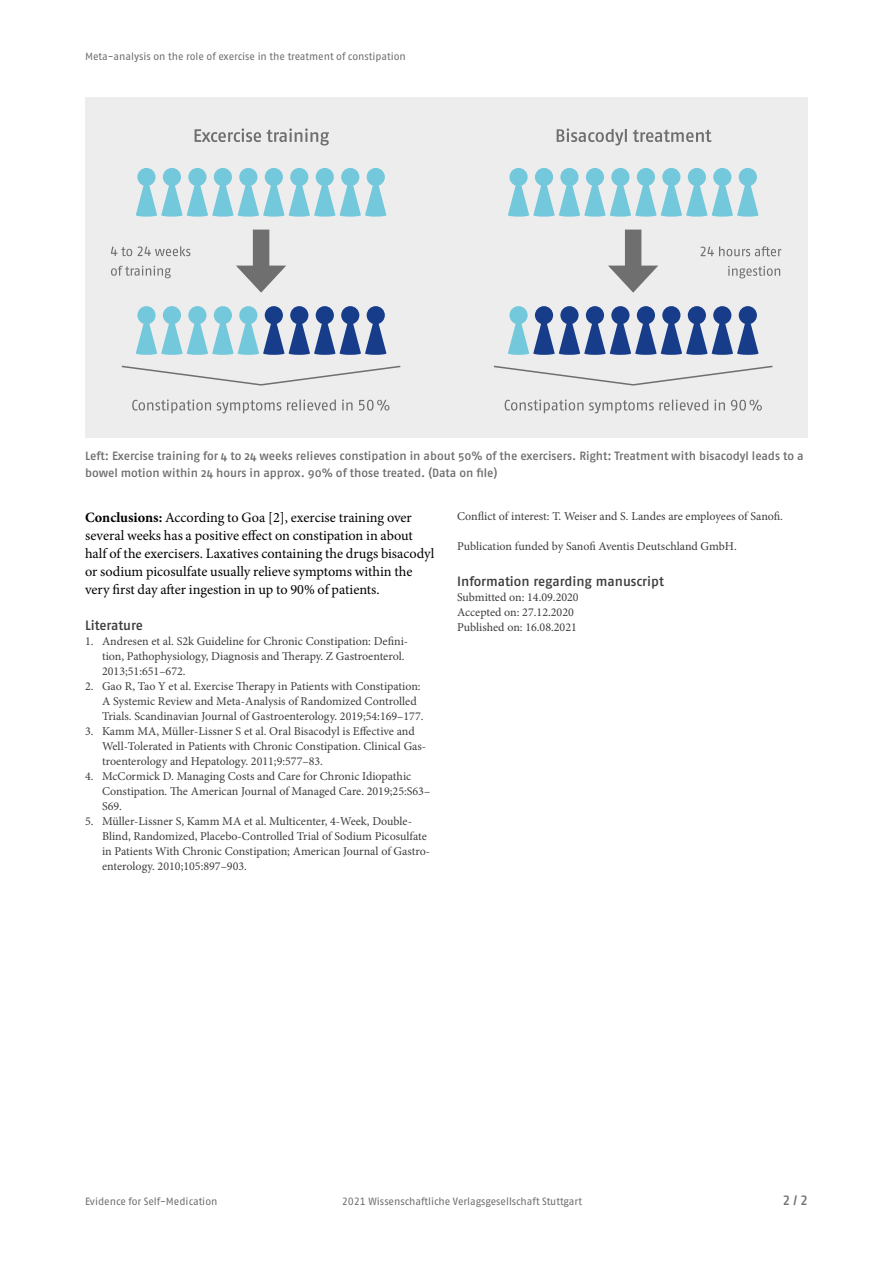
<style>
.page{position:relative;width:893px;height:1263px;background:#fff}
.page>*{position:absolute;margin:0;border:0;box-sizing:border-box;transform-origin:0 0}
.t1{font:14.25px/18px "Minion Pro";color:#000}
.t2{font:500 13.5px "Fago Pro";letter-spacing:-.005em;color:#3c3c3b}
.t3{font:500 13.5px "Fago Pro";color:#706f6f}
.t4{font:12px/15px "Minion Pro";color:#3c3c3b}
.t5{font:500 12px/16.5px "Fago Pro";letter-spacing:-.005em;color:#706f6f}
.t6{font:10.5px "Fago Pro";letter-spacing:-.005em;color:#706f6f}
.s1{font-weight:700}
</style>
<div class="page">
<div style="left:85px;top:98px;width:723px;height:340px;background:#ededee"></div>
<svg style="left:136px;top:168px;width:250px;height:49px"></svg>
<svg style="left:508px;top:168px;width:250px;height:49px"></svg>
<svg style="left:136px;top:306px;width:250px;height:49px"></svg>
<svg style="left:508px;top:306px;width:250px;height:49px"></svg>
<div style="left:253px;top:230px;width:16px;height:46px;background:#706f6f"></div>
<svg style="left:236px;top:266px;width:50px;height:27px"></svg>
<div style="left:625px;top:230px;width:16px;height:46px;background:#706f6f"></div>
<svg style="left:608px;top:266px;width:50px;height:27px"></svg>
<svg style="left:195px;top:128px;width:134px;height:17px"></svg>
<svg style="left:557px;top:128px;width:154px;height:17px"></svg>
<svg style="left:132px;top:399px;width:257px;height:14px"></svg>
<svg style="left:505px;top:399px;width:257px;height:14px"></svg>
<svg style="left:111px;top:266px;width:60px;height:12px"></svg>
<svg style="left:111px;top:246px;width:79px;height:10px"></svg>
<svg style="left:728px;top:266px;width:52px;height:12px"></svg>
<svg style="left:701px;top:246px;width:80px;height:10px"></svg>
<svg style="left:121px;top:365px;width:280px;height:21px"></svg>
<svg style="left:493px;top:365px;width:280px;height:21px"></svg>
<p class="t6" style="left:85px;top:50px;width:322px">Meta-analysis on the role of exercise in the treatment of constipation</p>
<p class="t5" style="left:85px;top:448px;width:720px">Left: Exercise training for 4 to 24 weeks relieves constipation in about 50% of the exercisers. Right: Treatment with bisacodyl leads to a bowel motion within 24 hours in approx. 90% of those treated. (Data on file)</p>
<p class="t1" style="left:85px;top:509px;width:351px"><span class="s1">Conclusions:</span> According to Goa [2], exercise training over several weeks has a positive effect on constipation in about half of the exercisers. Laxatives containing the drugs bisacodyl or sodium picosulfate usually relieve symptoms within the very first day after ingestion in up to 90% of patients.</p>
<p class="t2" style="left:85px;top:617px;width:59px">Literature</p>
<p class="t4" style="left:102px;top:634px;width:308px;text-indent:-17px">1. Andresen et al. S2k Guideline for Chronic Constipation: Defini&shy;tion, Pathophysiology, Diagnosis and Therapy. Z Gastroenterol.<br>2013;51:651–672.</p>
<p class="t4" style="left:102px;top:679px;width:323px;text-indent:-17px">2. Gao R, Tao Y et al. Exercise Therapy in Patients with Constipation:<br>A Systemic Review and Meta-Analysis of Randomized Controlled<br>Trials. Scandinavian Journal of Gastroenterology. 2019;54:169–177.</p>
<p class="t4" style="left:102px;top:724px;width:326px;text-indent:-17px">3. Kamm MA, Müller-Lissner S et al. Oral Bisacodyl is Effective and<br>Well-Tolerated in Patients with Chronic Constipation. Clinical Gas&shy;troenterology and Hepatology. 2011;9:577–83.</p>
<p class="t4" style="left:102px;top:769px;width:330px;text-indent:-17px">4. McCormick D. Managing Costs and Care for Chronic Idiopathic<br>Constipation. The American Journal of Managed Care. 2019;25:S63–<br>S69.</p>
<p class="t4" style="left:102px;top:814px;width:330px;text-indent:-17px">5. Müller-Lissner S, Kamm MA et al. Multicenter, 4-Week, Double-Blind, Randomized, Placebo-Controlled Trial of Sodium Picosulfate in Patients With Chronic Constipation; American Journal of Gastro&shy;enterology. 2010;105:897–903.</p>
<p class="t4" style="left:457px;top:508px;width:327px">Conflict of interest: T. Weiser and S. Landes are employees of Sanofi.</p>
<p class="t4" style="left:457px;top:538px;width:281px">Publication funded by Sanofi Aventis Deutschland GmbH.</p>
<p class="t2" style="left:457px;top:573px;width:208px">Information regarding manuscript</p>
<p class="t4" style="left:457px;top:589px;width:123px">Submitted on: 14.09.2020<br>Accepted on: 27.12.2020<br>Published on: 16.08.2021</p>
<p class="t6" style="left:85px;top:1195px;width:134px">Evidence for Self-Medication</p>
<p class="t6" style="left:342px;top:1195px;width:242px">2021 Wissenschaftliche Verlagsgesellschaft Stuttgart</p>
<p class="t3" style="left:782px;top:1192px;width:27px">2 / 2</p>
</div>
